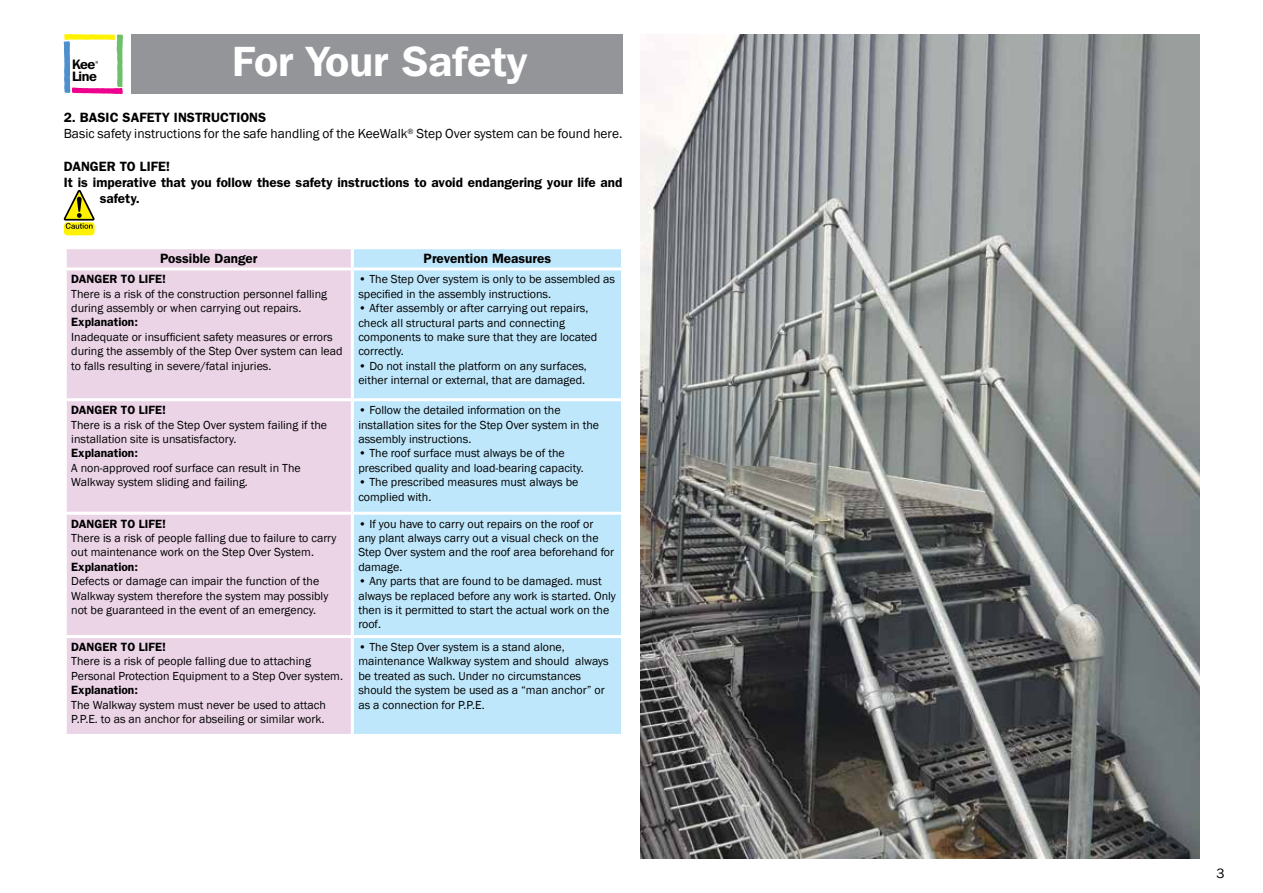
<style>
.page{position:relative;width:1263px;height:893px;background:#fff}
.page>*{position:absolute;margin:0;border:0;box-sizing:border-box;transform-origin:0 0}
.t1{font:600 42px "Franklin Gothic IT Cby BT";color:#fff}
.t2{font:600 13.5px "ITC Franklin Gothic Std";color:#000}
.t3{font:13.5px "Franklin Gothic";color:#000}
.t4{font:600 13.5px/11.6px "Franklin Gothic IT Cby BT";letter-spacing:-.025em;color:#000}
.t5{font:13.5px "Franklin Gothic IT Cby BT";color:#000}
.t6{font:12px/14.4px "Franklin Gothic";color:#000}
.t7{font:600 12px "ITC Franklin Gothic Std";color:#000}
</style>
<div class="page">
<svg style="left:64px;top:34px;width:59px;height:60px"></svg>
<div style="left:131px;top:34px;width:491px;height:60px;background:#939598"></div>
<div style="left:64px;top:222px;width:31px;height:13px;background:#fff200;border-radius:3px"></div>
<svg style="left:64px;top:190px;width:31px;height:39px"></svg>
<div style="left:67px;top:249px;width:284px;height:485px;background:#ecd4e7"></div>
<div style="left:354px;top:249px;width:267px;height:485px;background:#bee7fb"></div>
<hr style="left:64px;top:267px;width:288px;height:3px;background:#fff">
<hr style="left:352px;top:267px;width:272px;height:3px;background:#fff">
<hr style="left:64px;top:398px;width:288px;height:3px;background:#fff">
<hr style="left:352px;top:398px;width:272px;height:3px;background:#fff">
<hr style="left:64px;top:512px;width:288px;height:3px;background:#fff">
<hr style="left:352px;top:512px;width:272px;height:3px;background:#fff">
<hr style="left:64px;top:635px;width:288px;height:3px;background:#fff">
<hr style="left:352px;top:635px;width:272px;height:3px;background:#fff">
<img style="left:640px;top:34px;width:559px;height:825px">
<h1 class="t1" style="left:232px;top:35px;width:297px">For Your Safety</h1>
<p class="t4" style="left:72px;top:58px;width:27px">Kee<br>Line</p>
<p class="t2" style="left:64px;top:109px;width:204px">2. BASIC SAFETY INSTRUCTIONS</p>
<p class="t3" style="left:64px;top:125px;width:560px">Basic safety instructions for the safe handling of the KeeWalk<sup>®</sup> Step Over system can be found here.</p>
<p class="t2" style="left:64px;top:158px;width:108px">DANGER TO LIFE!</p>
<p class="t2" style="left:64px;top:174px;width:560px">It is imperative that you follow these safety instructions to avoid endangering your life and</p>
<p class="t2" style="left:100px;top:190px;width:41px">safety.</p>
<p class="t2" style="left:160px;top:250px;width:99px">Possible Danger</p>
<p class="t2" style="left:424px;top:250px;width:129px">Prevention Measures</p>
<p class="t7" style="left:71px;top:272px;width:96px">DANGER TO LIFE!</p>
<p class="t6" style="left:71px;top:287px;width:257px">There is a risk of the construction personnel falling during assembly or when carrying out repairs.</p>
<p class="t7" style="left:71px;top:315px;width:68px">Explanation:</p>
<p class="t6" style="left:71px;top:330px;width:273px">Inadequate or insufficient safety measures or errors during the assembly of the Step Over system can lead to falls resulting in severe/fatal injuries.</p>
<p class="t6" style="left:358px;top:272px;width:258px">• The Step Over system is only to be assembled as specified in the assembly instructions.</p>
<p class="t6" style="left:358px;top:301px;width:240px">• After assembly or after carrying out repairs, check all structural parts and connecting components to make sure that they are located correctly.</p>
<p class="t6" style="left:358px;top:359px;width:230px">• Do not install the platform on any surfaces, either internal or external, that are damaged.</p>
<p class="t7" style="left:71px;top:403px;width:96px">DANGER TO LIFE!</p>
<p class="t6" style="left:71px;top:418px;width:257px">There is a risk of the Step Over system failing if the installation site is unsatisfactory.</p>
<p class="t7" style="left:71px;top:446px;width:68px">Explanation:</p>
<p class="t6" style="left:71px;top:461px;width:231px">A non-approved roof surface can result in The<br>Walkway system sliding and failing.</p>
<p class="t7" style="left:71px;top:516px;width:96px">DANGER TO LIFE!</p>
<p class="t6" style="left:71px;top:531px;width:267px">There is a risk of people falling due to failure to carry out maintenance work on the Step Over System.</p>
<p class="t7" style="left:71px;top:560px;width:68px">Explanation:</p>
<p class="t6" style="left:71px;top:574px;width:259px">Defects or damage can impair the function of the<br>Walkway system therefore the system may possibly not be guaranteed in the event of an emergency.</p>
<p class="t7" style="left:71px;top:640px;width:96px">DANGER TO LIFE!</p>
<p class="t6" style="left:71px;top:654px;width:273px">There is a risk of people falling due to attaching<br>Personal Protection Equipment to a Step Over system.</p>
<p class="t7" style="left:71px;top:683px;width:68px">Explanation:</p>
<p class="t6" style="left:71px;top:698px;width:256px">The Walkway system must never be used to attach<br>P.P.E. to as an anchor for abseiling or similar work.</p>
<p class="t6" style="left:358px;top:403px;width:242px">• Follow the detailed information on the installation sites for the Step Over system in the assembly instructions.</p>
<p class="t6" style="left:358px;top:446px;width:227px">• The roof surface must always be of the prescribed quality and load-bearing capacity.</p>
<p class="t6" style="left:358px;top:475px;width:222px">• The prescribed measures must always be complied with.</p>
<p class="t6" style="left:358px;top:517px;width:257px">• If you have to carry out repairs on the roof or<br>any plant always carry out a visual check on the Step Over system and the roof area beforehand for damage.</p>
<p class="t6" style="left:358px;top:574px;width:259px">• Any parts that are found to be damaged. must always be replaced before any work is started. Only then is it permitted to start the actual work on the roof.</p>
<p class="t6" style="left:358px;top:640px;width:252px">• The Step Over system is a stand alone, maintenance Walkway system and should always be treated as such. Under no circumstances should the system be used as a “man anchor” or as a connection for P.P.E.</p>
<p class="t5" style="left:1216px;top:865px;width:10px">3</p>
</div>
